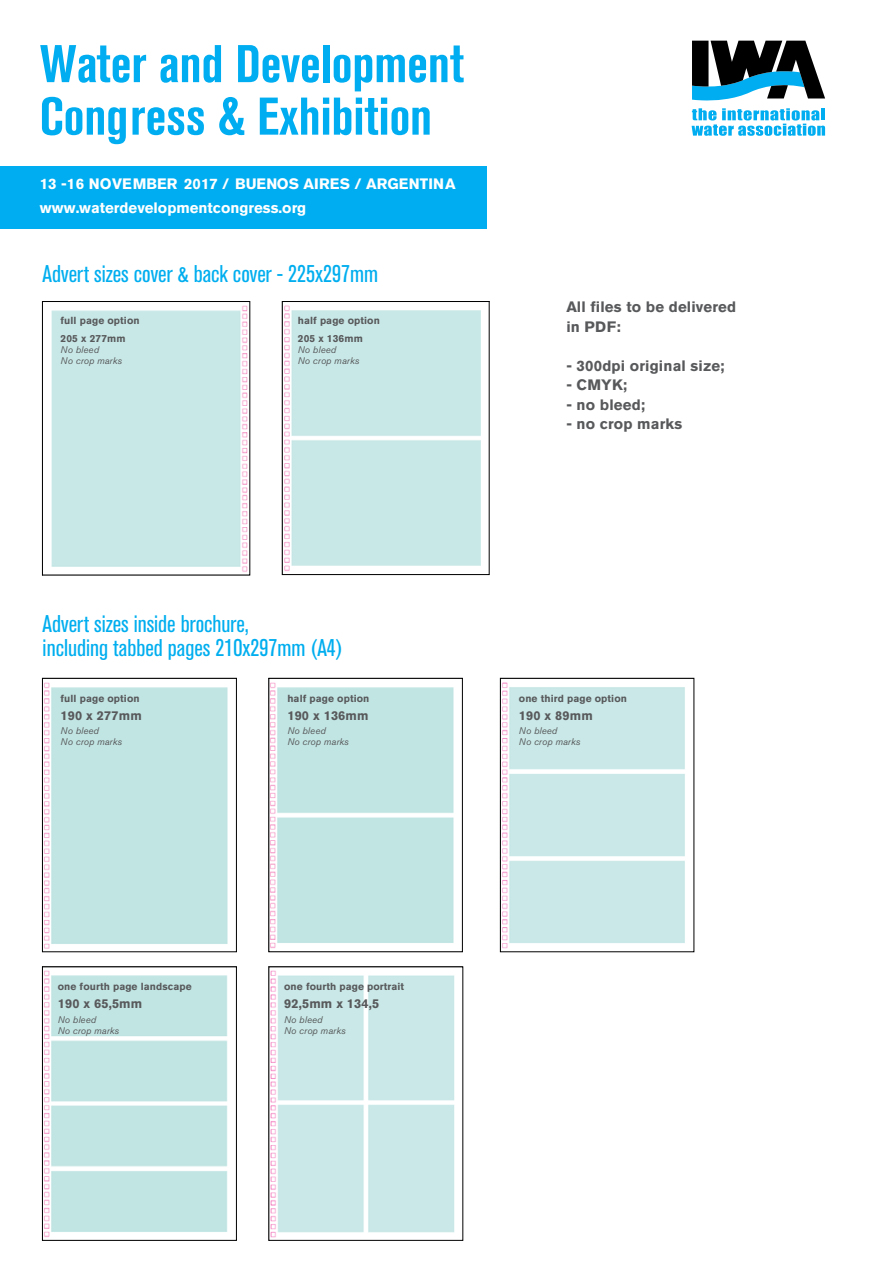
<style>
.page{position:relative;width:893px;height:1263px;background:#fff}
.page>*{position:absolute;margin:0;border:0;box-sizing:border-box;transform-origin:0 0}
.t1{font:700 condensed 52.5px/52.5px "Akzidenz Grotesk BE";color:#00adf0}
.t2{font:condensed 24px/24px "Akzidenz Grotesk BE";color:#00aeef}
.t3{font:700 15px/19.5px "Akzidenz Grotesk BE";letter-spacing:.01em;color:#58595b}
.t4{font:700 15px/24px "Akzidenz Grotesk BE";color:#fff}
.t5{font:700 12.75px "Akzidenz Grotesk BE";letter-spacing:.01em;color:#58595b}
.t6{font:700 10.2px/18px "Akzidenz Grotesk BE";letter-spacing:.01em;color:#58595b}
.t7{font:italic 9.6px/10.8px "Akzidenz Grotesk BE";letter-spacing:.01em;color:#58595b}
</style>
<div class="page">
<img style="left:51px;top:305px;width:197px;height:267px">
<div style="left:42px;top:301px;width:208px;height:274px;border:1px solid #000"></div>
<img style="left:284px;top:305px;width:197px;height:267px">
<div style="left:282px;top:301px;width:207px;height:274px;border:1px solid #000"></div>
<img style="left:44px;top:682px;width:184px;height:267px">
<div style="left:42px;top:678px;width:195px;height:274px;border:1px solid #000"></div>
<img style="left:271px;top:682px;width:183px;height:267px">
<div style="left:269px;top:678px;width:194px;height:274px;border:1px solid #000"></div>
<img style="left:502px;top:682px;width:183px;height:267px">
<div style="left:500px;top:678px;width:194px;height:274px;border:1px solid #000"></div>
<img style="left:44px;top:970px;width:184px;height:268px">
<div style="left:42px;top:966px;width:195px;height:275px;border:1px solid #000"></div>
<img style="left:271px;top:970px;width:184px;height:268px">
<div style="left:269px;top:966px;width:194px;height:275px;border:1px solid #000"></div>
<svg style="left:692px;top:108px;width:133px;height:28px"></svg>
<svg style="left:692px;top:41px;width:133px;height:60px"></svg>
<div style="left:0;top:166px;width:487px;height:63px;background:#00adf0"></div>
<h1 class="t1" style="left:40px;top:38px;width:426px">Water and Development<br>Congress &amp; Exhibition</h1>
<h3 class="t4" style="left:40px;top:172px;width:417px">13 -16 NOVEMBER 2017 / BUENOS AIRES / ARGENTINA www.waterdevelopmentcongress.org</h3>
<h2 class="t2" style="left:43px;top:262px;width:337px">Advert sizes cover &amp; back cover - 225x297mm</h2>
<p class="t6" style="left:61px;top:311px;width:81px">full page option<br>205 x 277mm</p>
<p class="t7" style="left:61px;top:344px;width:63px">No bleed<br>No crop marks</p>
<p class="t7" style="left:298px;top:344px;width:63px">No bleed<br>No crop marks</p>
<p class="t6" style="left:298px;top:311px;width:84px">half page option<br>205 x 136mm</p>
<h2 class="t2" style="left:43px;top:612px;width:302px">Advert sizes inside brochure,<br>including tabbed pages 210x297mm (A4)</h2>
<p class="t6" style="left:61px;top:689px;width:81px">full page option</p>
<p class="t5" style="left:61px;top:708px;width:83px">190 x 277mm</p>
<p class="t6" style="left:287px;top:689px;width:84px">half page option</p>
<p class="t5" style="left:287px;top:708px;width:83px">190 x 136mm</p>
<h3 class="t3" style="left:566px;top:297px;width:171px">All files to be delivered in PDF:</h3>
<h3 class="t3" style="left:566px;top:356px;width:160px">- 300dpi original size;</h3>
<h3 class="t3" style="left:566px;top:375px;width:62px">- CMYK;</h3>
<h3 class="t3" style="left:566px;top:395px;width:81px">- no bleed;</h3>
<h3 class="t3" style="left:566px;top:414px;width:117px">- no crop marks</h3>
<p class="t6" style="left:519px;top:689px;width:110px">one third page option</p>
<p class="t5" style="left:519px;top:708px;width:75px">190 x 89mm</p>
<p class="t7" style="left:61px;top:726px;width:63px">No bleed<br>No crop marks</p>
<p class="t7" style="left:287px;top:726px;width:63px">No bleed<br>No crop marks</p>
<p class="t7" style="left:519px;top:726px;width:63px">No bleed<br>No crop marks</p>
<p class="t6" style="left:58px;top:977px;width:135px">one fourth page landscape</p>
<p class="t5" style="left:58px;top:996px;width:86px">190 x 65,5mm</p>
<p class="t6" style="left:284px;top:977px;width:122px">one fourth page portrait</p>
<p class="t5" style="left:284px;top:996px;width:97px">92,5mm x 134,5</p>
<p class="t7" style="left:58px;top:1014px;width:63px">No bleed<br>No crop marks</p>
<p class="t7" style="left:284px;top:1014px;width:63px">No bleed<br>No crop marks</p>
</div>
